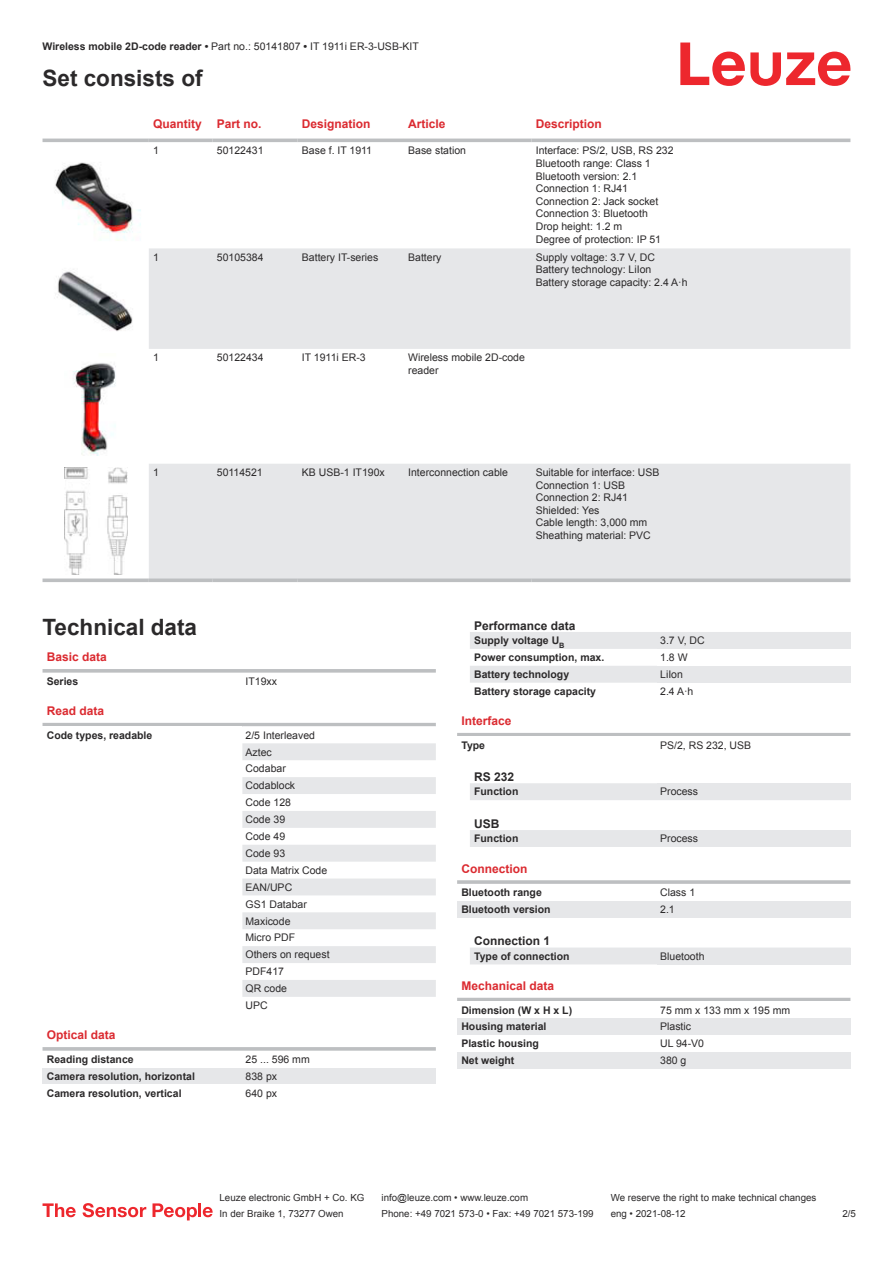
<style>
.page{position:relative;width:893px;height:1263px;background:#fff}
.page>*{position:absolute;margin:0;border:0;box-sizing:border-box;transform-origin:0 0}
.t1{font:700 22.5px "Arial";color:#2b292a}
.t2{font:700 12px "Arial";color:#db2a30}
.t3{font:700 12px "Arial";color:#2b292a}
.t4{font:10.5px/17px "Arial";color:#2b292a}
.t5{font:700 10.5px "Arial";color:#2b292a}
.t6{font:9.75px "Arial";color:#2b292a}
.s1{font-weight:700}
</style>
<div class="page">
<svg style="left:680px;top:43px;width:170px;height:43px"></svg>
<svg style="left:149px;top:248px;width:701px;height:330px;fill:#e6e7e9"></svg>
<hr style="left:43px;top:139px;width:106px;height:3px;background:#bdbfc1">
<hr style="left:149px;top:139px;width:64px;height:3px;background:#bdbfc1">
<hr style="left:213px;top:139px;width:85px;height:3px;background:#bdbfc1">
<hr style="left:298px;top:139px;width:106px;height:3px;background:#bdbfc1">
<hr style="left:404px;top:139px;width:128px;height:3px;background:#bdbfc1">
<hr style="left:532px;top:139px;width:318px;height:3px;background:#bdbfc1">
<svg style="left:43px;top:578px;width:106px;height:4px"></svg>
<svg style="left:149px;top:578px;width:64px;height:4px"></svg>
<svg style="left:213px;top:578px;width:85px;height:4px"></svg>
<svg style="left:298px;top:578px;width:106px;height:4px"></svg>
<svg style="left:404px;top:578px;width:128px;height:4px"></svg>
<svg style="left:532px;top:578px;width:318px;height:4px"></svg>
<img style="left:55px;top:162px;width:86px;height:79px">
<img style="left:57px;top:271px;width:76px;height:60px">
<img style="left:73px;top:363px;width:43px;height:93px">
<img style="left:64px;top:468px;width:63px;height:106px">
<svg style="left:43px;top:669px;width:393px;height:4px;background:#c3c5c7"></svg>
<hr style="left:43px;top:723px;width:393px;height:3px;background:#bdbfc1">
<svg style="left:242px;top:743px;width:194px;height:254px;fill:#e9eaeb"></svg>
<svg style="left:43px;top:1047px;width:393px;height:4px;background:#c3c5c7"></svg>
<div style="left:43px;top:1067px;width:199px;height:17px;background:#e6e7e9"></div>
<div style="left:242px;top:1067px;width:194px;height:17px;background:#e6e7e9"></div>
<svg style="left:470px;top:632px;width:380px;height:333px"></svg>
<div style="left:657px;top:632px;width:193px;height:17px;background:#e6e7e9"></div>
<div style="left:657px;top:649px;width:193px;height:17px;background:#fff"></div>
<div style="left:657px;top:666px;width:193px;height:17px;background:#e6e7e9"></div>
<div style="left:657px;top:683px;width:193px;height:17px;background:#fff"></div>
<div style="left:457px;top:717px;width:393px;height:18px;background:#fff"></div>
<hr style="left:457px;top:733px;width:393px;height:3px;background:#bdbfc1">
<div style="left:457px;top:736px;width:200px;height:17px;background:#fff"></div>
<div style="left:657px;top:736px;width:193px;height:17px;background:#fff"></div>
<div style="left:657px;top:783px;width:193px;height:17px;background:#e6e7e9"></div>
<div style="left:657px;top:830px;width:193px;height:17px;background:#e6e7e9"></div>
<div style="left:457px;top:864px;width:393px;height:18px;background:#fff"></div>
<hr style="left:457px;top:880px;width:393px;height:4px;background:#c6c7c9">
<div style="left:457px;top:884px;width:200px;height:17px;background:#fff"></div>
<div style="left:657px;top:884px;width:193px;height:17px;background:#fff"></div>
<div style="left:457px;top:901px;width:200px;height:17px;background:#e6e7e9"></div>
<div style="left:657px;top:901px;width:193px;height:17px;background:#e6e7e9"></div>
<div style="left:657px;top:947px;width:193px;height:17px;background:#e6e7e9"></div>
<hr style="left:457px;top:998px;width:393px;height:3px;background:#bdbfc1">
<div style="left:457px;top:1018px;width:200px;height:17px;background:#e6e7e9"></div>
<div style="left:657px;top:1018px;width:193px;height:17px;background:#e6e7e9"></div>
<div style="left:457px;top:1052px;width:200px;height:17px;background:#e6e7e9"></div>
<div style="left:657px;top:1052px;width:193px;height:17px;background:#e6e7e9"></div>
<svg style="left:43px;top:1203px;width:33px;height:14px"></svg>
<svg style="left:83px;top:1203px;width:63px;height:14px"></svg>
<svg style="left:153px;top:1203px;width:44px;height:17px"></svg>
<hr style="left:198px;top:1203px;width:3px;height:14px;background:#ed272d">
<svg style="left:203px;top:1207px;width:10px;height:10px"></svg>
<p class="t4" style="left:43px;top:39px;width:378px"><span class="s1">Wireless mobile 2D-code reader •</span> Part no.: 50141807 <span class="s1">•</span> IT 1911i ER-3-USB-KIT</p>
<h1 class="t1" style="left:43px;top:70px;width:162px">Set consists of</h1>
<p class="t2" style="left:153px;top:119px;width:50px">Quantity</p>
<p class="t2" style="left:217px;top:119px;width:46px">Part no.</p>
<p class="t2" style="left:302px;top:119px;width:70px">Designation</p>
<p class="t2" style="left:408px;top:119px;width:39px">Article</p>
<p class="t2" style="left:536px;top:119px;width:68px">Description</p>
<p class="t4" style="left:153px;top:143px;width:7px">1</p>
<p class="t4" style="left:217px;top:143px;width:48px">50122431</p>
<p class="t4" style="left:302px;top:143px;width:72px">Base f. IT 1911</p>
<p class="t4" style="left:408px;top:143px;width:59px">Base station</p>
<p class="t4" style="left:536px;top:145px;width:139px;line-height:12.6px">Interface: PS/2, USB, RS 232<br>Bluetooth range: Class 1<br>Bluetooth version: 2.1<br>Connection 1: RJ41<br>Connection 2: Jack socket<br>Connection 3: Bluetooth<br>Drop height: 1.2 m<br>Degree of protection: IP 51</p>
<p class="t4" style="left:153px;top:249px;width:7px">1</p>
<p class="t4" style="left:217px;top:249px;width:48px">50105384</p>
<p class="t4" style="left:302px;top:249px;width:78px">Battery IT-series</p>
<p class="t4" style="left:408px;top:249px;width:35px">Battery</p>
<p class="t4" style="left:536px;top:252px;width:153px;line-height:12.6px">Supply voltage: 3.7 V, DC<br>Battery technology: LiIon<br>Battery storage capacity: 2.4 A·h</p>
<p class="t4" style="left:153px;top:350px;width:7px">1</p>
<p class="t4" style="left:217px;top:350px;width:48px">50122434</p>
<p class="t4" style="left:302px;top:350px;width:65px">IT 1911i ER-3</p>
<p class="t4" style="left:408px;top:352px;width:118px;line-height:12.6px">Wireless mobile 2D-code reader</p>
<p class="t4" style="left:153px;top:465px;width:7px">1</p>
<p class="t4" style="left:217px;top:465px;width:47px">50114521</p>
<p class="t4" style="left:302px;top:465px;width:84px">KB USB-1 IT190x</p>
<p class="t4" style="left:408px;top:465px;width:101px">Interconnection cable</p>
<p class="t4" style="left:536px;top:467px;width:125px;line-height:12.6px">Suitable for interface: USB<br>Connection 1: USB<br>Connection 2: RJ41<br>Shielded: Yes<br>Cable length: 3,000 mm<br>Sheathing material: PVC</p>
<h1 class="t1" style="left:43px;top:619px;width:156px">Technical data</h1>
<p class="t2" style="left:47px;top:653px;width:62px">Basic data</p>
<p class="t5" style="left:47px;top:677px;width:33px">Series</p>
<p class="t4" style="left:246px;top:674px;width:33px">IT19xx</p>
<p class="t2" style="left:47px;top:706px;width:59px">Read data</p>
<p class="t5" style="left:47px;top:731px;width:107px">Code types, readable</p>
<p class="t4" style="left:246px;top:727px;width:86px">2/5 Interleaved<br>Aztec<br>Codabar<br>Codablock<br>Code 128<br>Code 39<br>Code 49<br>Code 93<br>Data Matrix Code<br>EAN/UPC<br>GS1 Databar<br>Maxicode<br>Micro PDF<br>Others on request<br>PDF417<br>QR code<br>UPC</p>
<p class="t2" style="left:47px;top:1031px;width:70px">Optical data</p>
<p class="t5" style="left:47px;top:1055px;width:88px">Reading distance</p>
<p class="t4" style="left:246px;top:1052px;width:66px">25 ... 596 mm</p>
<p class="t5" style="left:47px;top:1072px;width:150px">Camera resolution, horizontal</p>
<p class="t4" style="left:246px;top:1068px;width:33px">838 px</p>
<p class="t5" style="left:47px;top:1089px;width:136px">Camera resolution, vertical</p>
<p class="t4" style="left:246px;top:1085px;width:33px">640 px</p>
<p class="t3" style="left:474px;top:621px;width:103px">Performance data</p>
<p class="t5" style="left:474px;top:636px;width:92px">Supply voltage U<sub>B</sub></p>
<p class="t4" style="left:660px;top:633px;width:46px">3.7 V, DC</p>
<p class="t5" style="left:474px;top:653px;width:132px">Power consumption, max.</p>
<p class="t4" style="left:660px;top:650px;width:29px">1.8 W</p>
<p class="t5" style="left:474px;top:670px;width:97px">Battery technology</p>
<p class="t4" style="left:660px;top:667px;width:24px">LiIon</p>
<p class="t5" style="left:474px;top:687px;width:123px">Battery storage capacity</p>
<p class="t4" style="left:660px;top:684px;width:35px">2.4 A·h</p>
<p class="t2" style="left:461px;top:716px;width:52px">Interface</p>
<p class="t5" style="left:461px;top:741px;width:25px">Type</p>
<p class="t4" style="left:660px;top:737px;width:93px">PS/2, RS 232, USB</p>
<p class="t3" style="left:474px;top:772px;width:42px">RS 232</p>
<p class="t5" style="left:474px;top:788px;width:46px">Function</p>
<p class="t4" style="left:660px;top:784px;width:39px">Process</p>
<p class="t3" style="left:474px;top:819px;width:27px">USB</p>
<p class="t5" style="left:474px;top:835px;width:46px">Function</p>
<p class="t4" style="left:660px;top:831px;width:39px">Process</p>
<p class="t2" style="left:461px;top:864px;width:67px">Connection</p>
<p class="t5" style="left:461px;top:888px;width:82px">Bluetooth range</p>
<p class="t4" style="left:660px;top:885px;width:37px">Class 1</p>
<p class="t5" style="left:461px;top:905px;width:91px">Bluetooth version</p>
<p class="t4" style="left:660px;top:902px;width:16px">2.1</p>
<p class="t3" style="left:474px;top:937px;width:78px">Connection 1</p>
<p class="t5" style="left:474px;top:952px;width:97px">Type of connection</p>
<p class="t4" style="left:660px;top:948px;width:46px">Bluetooth</p>
<p class="t2" style="left:461px;top:981px;width:94px">Mechanical data</p>
<p class="t5" style="left:461px;top:1006px;width:112px">Dimension (W x H x L)</p>
<p class="t4" style="left:660px;top:1002px;width:132px">75 mm x 133 mm x 195 mm</p>
<p class="t5" style="left:461px;top:1023px;width:87px">Housing material</p>
<p class="t4" style="left:660px;top:1019px;width:32px">Plastic</p>
<p class="t5" style="left:461px;top:1040px;width:79px">Plastic housing</p>
<p class="t4" style="left:660px;top:1036px;width:45px">UL 94-V0</p>
<p class="t5" style="left:461px;top:1056px;width:55px">Net weight</p>
<p class="t4" style="left:660px;top:1053px;width:28px">380 g</p>
<p class="t6" style="left:220px;top:1194px;width:146px">Leuze electronic GmbH + Co. KG</p>
<p class="t6" style="left:381px;top:1194px;width:148px">info@leuze.com • www.leuze.com</p>
<p class="t6" style="left:611px;top:1194px;width:207px">We reserve the right to make technical changes</p>
<p class="t6" style="left:220px;top:1210px;width:126px">In der Braike 1, 73277 Owen</p>
<p class="t6" style="left:381px;top:1210px;width:214px">Phone: +49 7021 573-0 • Fax: +49 7021 573-199</p>
<p class="t6" style="left:611px;top:1210px;width:76px">eng • 2021-08-12</p>
<p class="t6" style="left:842px;top:1210px;width:15px">2 /5</p>
</div>
